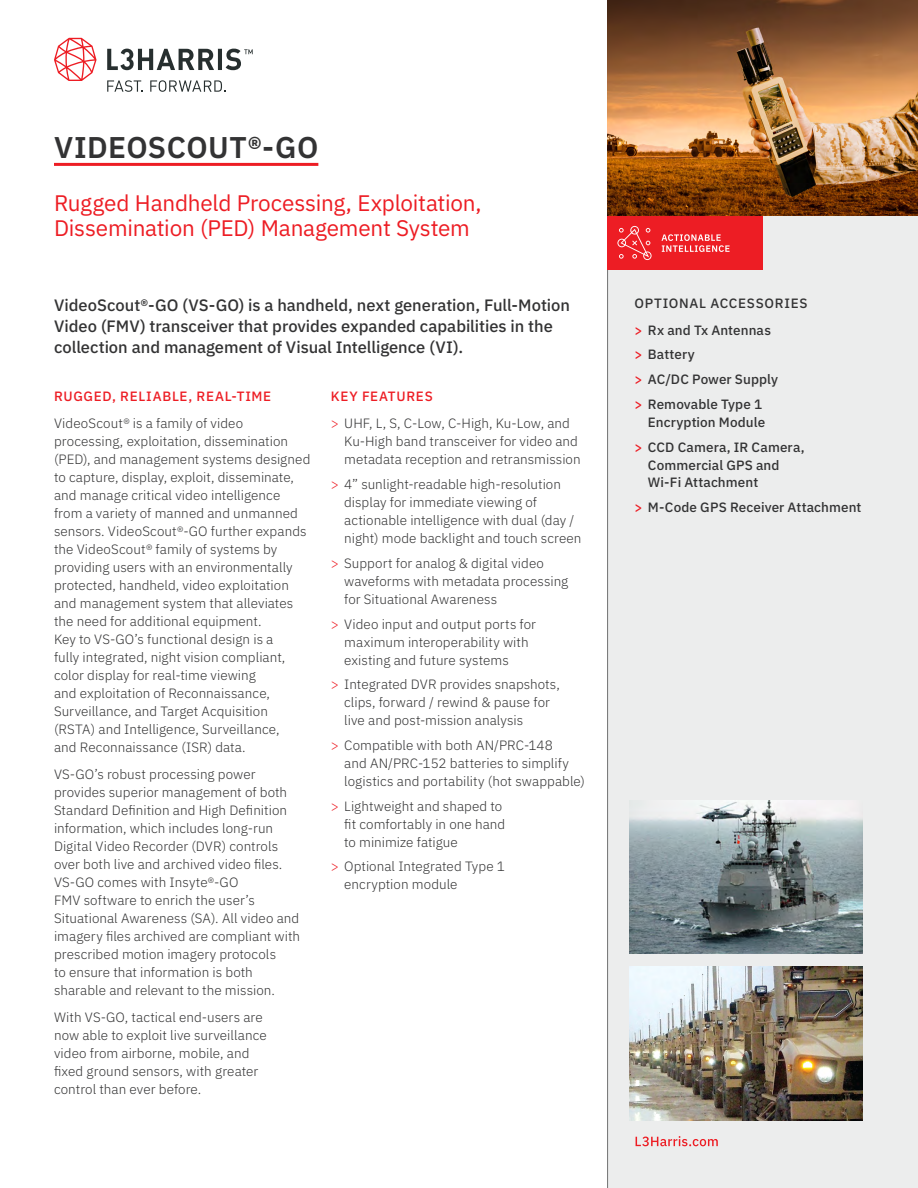
<style>
.page{position:relative;width:918px;height:1188px;background:#fff}
.page>*{position:absolute;margin:0;border:0;box-sizing:border-box;transform-origin:0 0}
.t1{font:600 30px "IBM Plex Sans";letter-spacing:.015em;color:#333334}
.t2{font:22.5px/25.5px "IBM Plex Sans";letter-spacing:-.01em;color:#ed1d24}
.t3{font:500 16.5px/21px "IBM Plex Sans";color:#333334}
.t4{font:300 13.5px/18px "IBM Plex Sans";letter-spacing:.005em;color:#333334}
.t5{font:500 13.5px/24.8px "IBM Plex Sans";letter-spacing:.01em;color:#333334}
.t6{font:500 13.5px/27px "IBM Plex Sans";letter-spacing:.045em;color:#333334}
.t7{font:500 13.5px "IBM Plex Sans";letter-spacing:.05em;color:#ed1d24}
.s1{font-weight:500;color:#ed1d24}
.s2{color:#ed1d24}
</style>
<div class="page">
<hr style="left:54px;top:163px;width:264px;height:3px;background:#ed1d24">
<div style="left:608px;top:0;width:310px;height:1188px;background:#eceded"></div>
<hr style="left:607px;top:0;width:1px;height:1188px;background:#737474">
<svg style="left:636px;top:1136px;width:82px;height:10px"></svg>
<img style="left:630px;top:967px;width:233px;height:153px">
<img style="left:630px;top:800px;width:233px;height:154px">
<img style="left:608px;top:0;width:310px;height:216px">
<div style="left:608px;top:216px;width:155px;height:54px;background:#ed1d24"></div>
<svg style="left:617px;top:226px;width:35px;height:34px"></svg>
<svg style="left:661px;top:234px;width:69px;height:18px"></svg>
<svg style="left:54px;top:38px;width:43px;height:43px"></svg>
<svg style="left:107px;top:80px;width:36px;height:12px"></svg>
<svg style="left:150px;top:80px;width:75px;height:12px"></svg>
<svg style="left:107px;top:49px;width:146px;height:21px"></svg>
<h1 class="t1" style="left:54px;top:124px;width:266px">VIDEOSCOUT®-GO</h1>
<h2 class="t2" style="left:54px;top:188px;width:429px">Rugged Handheld Processing, Exploitation,<br>Dissemination (PED) Management System</h2>
<p class="t3" style="left:54px;top:294px;width:518px">VideoScout®-GO (VS-GO) is a handheld, next generation, Full-Motion<br>Video (FMV) transceiver that provides expanded capabilities in the collection and management of Visual Intelligence (VI).</p>
<p class="t7" style="left:54px;top:386px;width:219px">RUGGED, RELIABLE, REAL-TIME</p>
<p class="t4" style="left:54px;top:414px;width:258px">VideoScout® is a family of video processing, exploitation, dissemination (PED), and management systems designed to capture, display, exploit, disseminate, and manage critical video intelligence from a variety of manned and unmanned sensors. VideoScout®-GO further expands the VideoScout® family of systems by providing users with an environmentally protected, handheld, video exploitation and management system that alleviates the need for additional equipment.<br>Key to VS-GO’s functional design is a<br>fully integrated, night vision compliant, color display for real-time viewing<br>and exploitation of Reconnaissance, Surveillance, and Target Acquisition (RSTA) and Intelligence, Surveillance,<br>and Reconnaissance (ISR) data.</p>
<p class="t4" style="left:54px;top:764px;width:248px">VS-GO’s robust processing power provides superior management of both Standard Definition and High Definition information, which includes long-run Digital Video Recorder (DVR) controls over both live and archived video files.<br>VS-GO comes with Insyte®-GO<br>FMV software to enrich the user’s Situational Awareness (SA). All video and imagery files archived are compliant with prescribed motion imagery protocols<br>to ensure that information is both sharable and relevant to the mission.</p>
<p class="t4" style="left:54px;top:1007px;width:214px">With VS-GO, tactical end-users are now able to exploit live surveillance video from airborne, mobile, and fixed ground sensors, with greater control than ever before.</p>
<p class="t4" style="left:331px;top:382px;width:241px;line-height:27px"><span class="s1">KEY FEATURES<br></span><span class="s2">&gt;</span> UHF, L, S, C-Low, C-High, Ku-Low, and</p>
<p class="t4" style="left:344px;top:431px;width:238px">Ku-High band transceiver for video and metadata reception and retransmission</p>
<p class="t4" style="left:344px;top:474px;width:239px;text-indent:-14px"><span class="s2">&gt;</span> 4” sunlight-readable high-resolution display for immediate viewing of actionable intelligence with dual (day / night) mode backlight and touch screen</p>
<p class="t4" style="left:344px;top:553px;width:226px;text-indent:-14px"><span class="s2">&gt;</span> Support for analog &amp; digital video waveforms with metadata processing for Situational Awareness</p>
<p class="t4" style="left:344px;top:614px;width:193px;text-indent:-14px"><span class="s2">&gt;</span> Video input and output ports for maximum interoperability with existing and future systems</p>
<p class="t4" style="left:344px;top:674px;width:217px;text-indent:-14px"><span class="s2">&gt;</span> Integrated DVR provides snapshots, clips, forward / rewind &amp; pause for live and post-mission analysis</p>
<p class="t4" style="left:344px;top:735px;width:242px;text-indent:-14px"><span class="s2">&gt;</span> Compatible with both AN/PRC-148<br>and AN/PRC-152 batteries to simplify logistics and portability (hot swappable)</p>
<p class="t4" style="left:344px;top:796px;width:163px;text-indent:-14px"><span class="s2">&gt;</span> Lightweight and shaped to fit comfortably in one hand to minimize fatigue</p>
<p class="t4" style="left:344px;top:857px;width:162px;text-indent:-14px"><span class="s2">&gt;</span> Optional Integrated Type 1 encryption module</p>
<p class="t6" style="left:634px;top:288px;width:175px">OPTIONAL ACCESSORIES <span class="s2">&gt;</span> Rx and Tx Antennas</p>
<p class="t5" style="left:634px;top:341px;width:145px"><span class="s2">&gt;</span> Battery<br><span class="s2">&gt;</span> AC/DC Power Supply <span class="s2">&gt;</span> Removable Type 1</p>
<p class="t5" style="left:634px;top:408px;width:172px;text-indent:14px">Encryption Module<br><span class="s2">&gt;</span> CCD Camera, IR Camera,</p>
<p class="t5" style="left:648px;top:455px;width:133px;line-height:18px">Commercial GPS and<br>Wi-Fi Attachment</p>
<p class="t5" style="left:634px;top:494px;width:229px"><span class="s2">&gt;</span> M-Code GPS Receiver Attachment</p>
</div>
